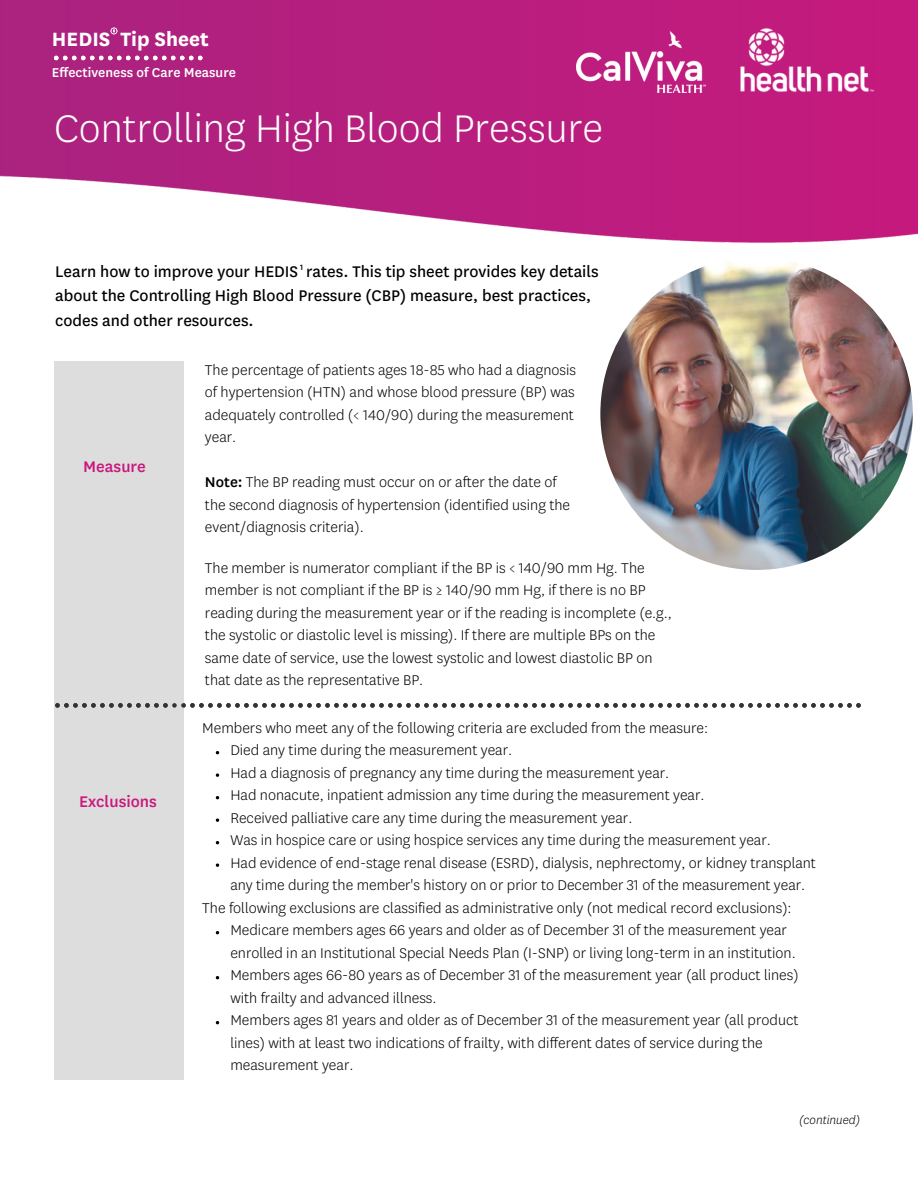
<style>
.page{position:relative;width:918px;height:1188px;background:#fff}
.page>*{position:absolute;margin:0;border:0;box-sizing:border-box;transform-origin:0 0}
.t1{font:300 45px "Centene Sans";color:#fff}
.t2{font:700 22.5px "Centene Sans";color:#fff}
.t3{font:18px/24.8px "Centene Sans";color:#000}
.t4{font:500 18px "Centene Sans";color:#cb177d}
.t5{font:300 16.5px/22.5px "Centene Sans";color:#000}
.t6{font:500 15px "Centene Sans";color:#fff}
.t7{font:italic 300 13.5px "Centene Sans";color:#000}
.s1{font-weight:500}
</style>
<div class="page">
<img style="left:600px;top:257px;width:313px;height:313px;border-radius:50%">
<div style="left:54px;top:362px;width:129px;height:718px;background:#ddd"></div>
<img style="left:0;top:0;width:918px;height:243px">
<img style="left:576px;top:32px;width:130px;height:60px">
<img style="left:740px;top:27px;width:135px;height:65px">
<svg style="left:216px;top:773px;width:3px;height:4px"></svg>
<svg style="left:216px;top:818px;width:3px;height:4px"></svg>
<svg style="left:216px;top:863px;width:3px;height:4px"></svg>
<svg style="left:55px;top:703px;width:806px;height:5px"></svg>
<svg style="left:54px;top:56px;width:148px;height:4px"></svg>
<svg style="left:111px;top:28px;width:6px;height:6px"></svg>
<p class="t2" style="left:52px;top:29px;width:158px">HEDIS Tip Sheet</p>
<p class="t6" style="left:52px;top:65px;width:186px">Effectiveness of Care Measure</p>
<h1 class="t1" style="left:54px;top:109px;width:551px">Controlling High Blood Pressure</h1>
<p class="t3" style="left:55px;top:260px;width:545px">Learn how to improve your HEDIS <sup>1</sup> rates. This tip sheet provides key details about the Controlling High Blood Pressure (CBP) measure, best p ractices, codes and other resources.</p>
<h2 class="t4" style="left:83px;top:458px;width:64px">Measure</h2>
<h2 class="t4" style="left:79px;top:794px;width:79px">Exclusions</h2>
<p class="t5" style="left:205px;top:359px;width:373px">The percentage of patients ages 18-85 who had a diagnosis of hypertension (HTN) and whose blood pressure (BP) was adequately controlled (&lt; 140/90) during the measurement year.</p>
<p class="t5" style="left:205px;top:472px;width:367px"><span class="s1">Note:</span> The BP reading must occur on or after the date of the second diagnosis of hypertension (identified using the event/diagnosis criteria).</p>
<p class="t5" style="left:205px;top:557px;width:469px">The member is numerator compliant if the BP is &lt; 140/90 mm Hg. The member is not compliant if the BP is ≥ 140/90 mm Hg, if there is no BP reading during the measurement year or if the reading is incomplete (e.g., the systolic or diastolic level is missing). If there are multiple BPs on the same date of service, use the lowest systolic and lowest diastolic BP on that date as the representative BP.</p>
<p class="t5" style="left:202px;top:717px;width:507px">Members who meet any of the following criteria are excluded from the measure:</p>
<p class="t5" style="left:230px;top:740px;width:283px">Died any time during the measurement year.</p>
<p class="t5" style="left:230px;top:762px;width:441px">Had a diagnosis of pregnancy any time during the measurement year.</p>
<p class="t5" style="left:230px;top:785px;width:476px">Had nonacute, inpatient admission any time during the measurement year.</p>
<p class="t5" style="left:230px;top:807px;width:404px">Received palliative care any time during the measurement year.</p>
<p class="t5" style="left:230px;top:830px;width:542px">Was in hospice care or using hospice services any time during the measurement year.</p>
<p class="t5" style="left:230px;top:852px;width:587px">Had evidence of end-stage renal disease (ESRD), dialysis, nephrectomy, or kidney transplant any time during the member's history on or prior to December 31 of the measurement year.</p>
<p class="t5" style="left:202px;top:897px;width:591px">The following exclusions are classified as administrative only (not medical record exclusions):</p>
<p class="t5" style="left:230px;top:920px;width:567px">Medicare members ages 66 years and older as of December 31 of the measurement year enrolled in an Institutional Special Needs Plan (I-SNP) or living long-term in an institution.</p>
<p class="t5" style="left:230px;top:965px;width:570px">Members ages 66-80 years as of December 31 of the measurement year (all product lines) with frailty and advanced illness.</p>
<p class="t5" style="left:230px;top:1010px;width:570px">Members ages 81 years and older as of December 31 of the measurement year (all product lines) with at least two indications of frailty, with different dates of service during the measurement year.</p>
<p class="t7" style="left:799px;top:1114px;width:62px">(continued)</p>
</div>
